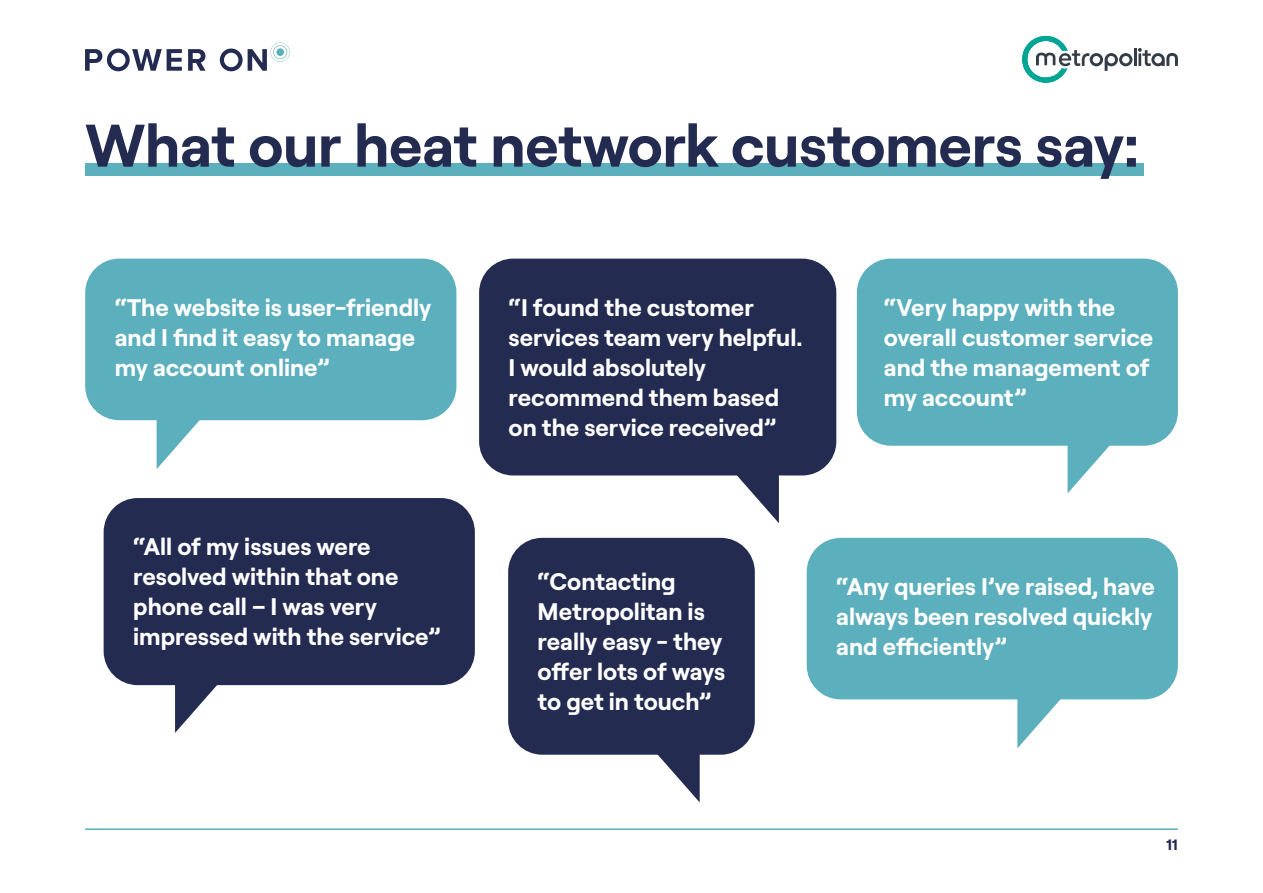
<style>
.page{position:relative;width:1263px;height:893px;background:#fff}
.page>*{position:absolute;margin:0;border:0;box-sizing:border-box;transform-origin:0 0}
.t1{font:700 60px "Roobert";letter-spacing:-.005em;color:#242b51}
.t2{font:700 24px/30px "Roobert";color:#fff}
.t3{font:700 15px "Roobert";color:#242b51}
</style>
<div class="page">
<hr style="left:85px;top:828px;width:1093px;height:2px;background:#5cafbc">
<svg style="left:188px;top:49px;width:18px;height:22px"></svg>
<svg style="left:85px;top:49px;width:97px;height:22px"></svg>
<svg style="left:220px;top:43px;width:70px;height:28px"></svg>
<div style="left:276px;top:48px;width:8px;height:8px;background:#5cafbc;border-radius:50%"></div>
<div style="left:479px;top:259px;width:357px;height:216px;background:#242b51;border-radius:34px"></div>
<div style="left:85px;top:163px;width:1059px;height:13px;background:#5cafbc"></div>
<hr style="left:1134px;top:48px;width:3px;height:18px;background:#333d47">
<svg style="left:1138px;top:48px;width:40px;height:18px"></svg>
<svg style="left:1022px;top:36px;width:110px;height:47px"></svg>
<svg style="left:157px;top:420px;width:55px;height:49px"></svg>
<div style="left:85px;top:259px;width:371px;height:161px;background:#5cafbc;border-radius:34px"></div>
<svg style="left:175px;top:685px;width:55px;height:48px"></svg>
<div style="left:104px;top:498px;width:371px;height:187px;background:#242b51;border-radius:34px"></div>
<svg style="left:724px;top:475px;width:55px;height:48px"></svg>
<svg style="left:1017px;top:699px;width:55px;height:49px"></svg>
<div style="left:807px;top:538px;width:371px;height:161px;background:#5cafbc;border-radius:34px"></div>
<div style="left:508px;top:538px;width:247px;height:217px;background:#242b51;border-radius:34px"></div>
<svg style="left:644px;top:754px;width:56px;height:48px"></svg>
<svg style="left:1067px;top:446px;width:42px;height:47px"></svg>
<div style="left:857px;top:259px;width:321px;height:187px;background:#5cafbc;border-radius:34px"></div>
<h1 class="t1" style="left:85px;top:102px;width:1055px">What our heat network customers say:</h1>
<p class="t2" style="left:115px;top:291px;width:318px">“The website is user-friendly and I find it easy to manage my account online”</p>
<p class="t2" style="left:133px;top:530px;width:309px">“All of my issues were resolved within that one phone call – I was very impressed with the service”</p>
<p class="t2" style="left:509px;top:291px;width:295px">“I found the customer services team very helpful.<br>I would absolutely recommend them based on the service received”</p>
<p class="t2" style="left:884px;top:291px;width:271px">“Very happy with the overall customer service and the management of my account”</p>
<p class="t2" style="left:538px;top:564px;width:189px">“Contacting<br>Metropolitan is really easy - they offer lots of ways to get in touch”</p>
<p class="t2" style="left:836px;top:570px;width:320px;text-align:justify">“Any queries I’ve raised, have always been resolved quickly and efficiently”</p>
<p class="t3" style="left:1166px;top:834px;width:13px">11</p>
</div>
